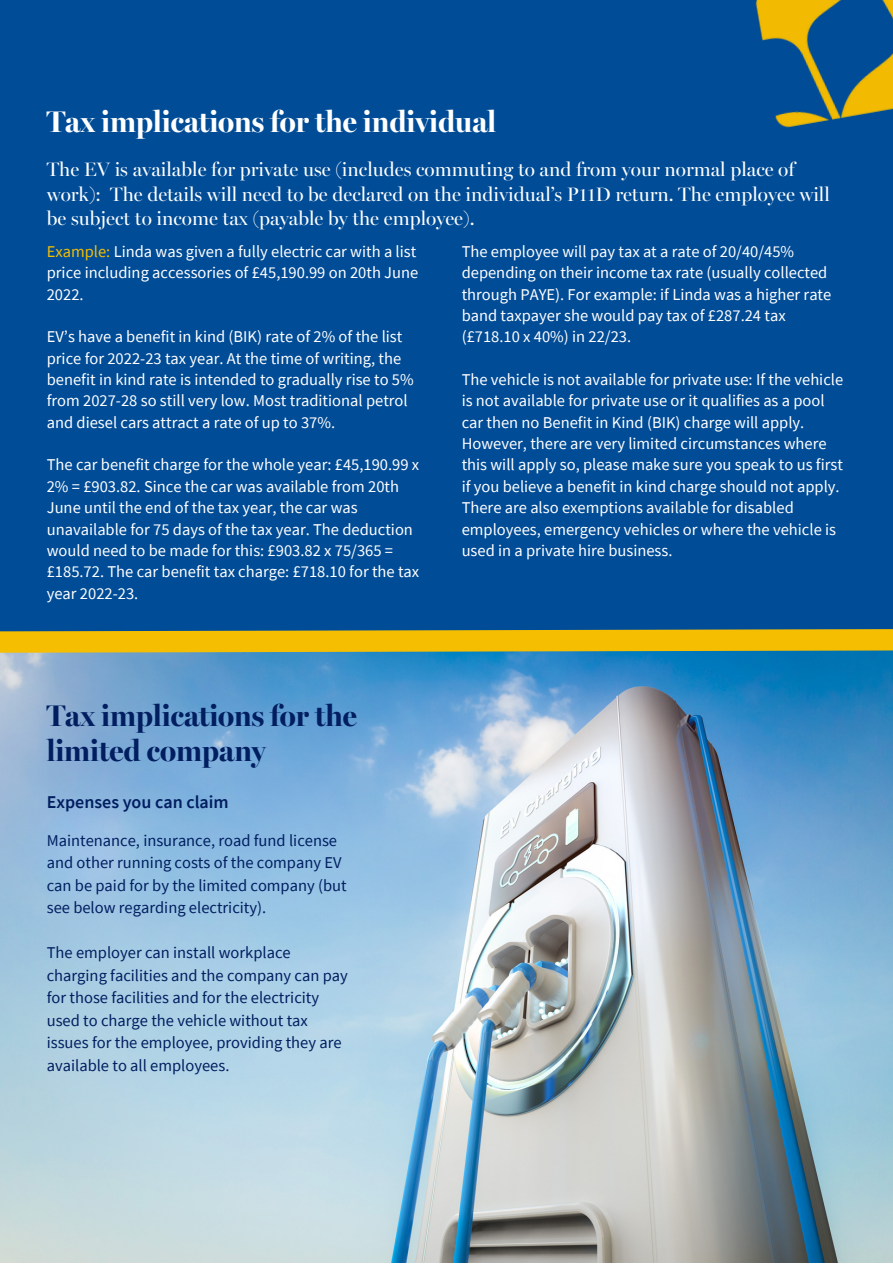
<style>
.page{position:relative;width:893px;height:1264px;background:#fff}
.page>*{position:absolute;margin:0;border:0;box-sizing:border-box;transform-origin:0 0}
.t1{font:700 30px/34.8px "Miller Banner";color:#001e60}
.t2{font:700 30px "Miller Banner";color:#fff}
.t3{font:19.5px/24.8px "Miller Banner";color:#fff}
.t4{font:600 18px "Source Sans Pro";color:#001e60}
.t5{font:16.5px/21.3px "Source Sans Pro";color:#fff}
.t6{font:16.5px/22.5px "Source Sans Pro";color:#001e60}
.s1{color:#f6be00}
</style>
<div class="page">
<div style="left:0;top:0;width:892px;height:1262px;background:#004c97"></div>
<img style="left:755px;top:0;width:137px;height:128px">
<img style="left:0;top:663px;width:892px;height:599px">
<svg style="left:0;top:629px;width:892px;height:34px;background:#aaa846"></svg>
<p class="t2" style="left:47px;top:104px;width:450px">Tax implications for the individual</p>
<p class="t3" style="left:47px;top:157px;width:784px">The EV is available for private use (includes commuting to and from your normal place of work): The details will need to be declared on the individual’s P11D return. The employee will be subject to income tax (payable by the employee).</p>
<p class="t5" style="left:47px;top:240px;width:373px;text-align:justify"><span class="s1">Example:</span> Linda was given a fully electric car with a list price including accessories of £45,190.99 on 20th June 2022.</p>
<p class="t5" style="left:47px;top:326px;width:368px">EV’s have a benefit in kind (BIK) rate of 2% of the list price for 2022-23 tax year. At the time of writing, the benefit in kind rate is intended to gradually rise to 5% from 2027-28 so still very low. Most traditional petrol and diesel cars attract a rate of up to 37%.</p>
<p class="t5" style="left:47px;top:454px;width:374px">The car benefit charge for the whole year: £45,190.99 x 2% = £903.82. Since the car was available from 20th June until the end of the tax year, the car was unavailable for 75 days of the tax year. The deduction would need to be made for this: £903.82 x 75/365 = £185.72. The car benefit tax charge: £718.10 for the tax year 2022-23.</p>
<p class="t1" style="left:47px;top:699px;width:311px">Tax implications for the limited company</p>
<p class="t4" style="left:47px;top:790px;width:183px">Expenses you can claim</p>
<p class="t6" style="left:47px;top:828px;width:301px">Maintenance, insurance, road fund license and other running costs of the company EV can be paid for by the limited company (but see below regarding electricity).</p>
<p class="t6" style="left:47px;top:941px;width:302px">The employer can install workplace charging facilities and the company can pay for those facilities and for the electricity used to charge the vehicle without tax issues for the employee, providing they are available to all employees.</p>
<p class="t5" style="left:461px;top:240px;width:371px">The employee will pay tax at a rate of 20/40/45% depending on their income tax rate (usually collected through PAYE). For example: if Linda was a higher rate band taxpayer she would pay tax of £287.24 tax (£718.10 x 40%) in 22/23.</p>
<p class="t5" style="left:461px;top:368px;width:383px">The vehicle is not available for private use: If the vehicle is not available for private use or it qualifies as a pool car then no Benefit in Kind (BIK) charge will apply.<br>However, there are very limited circumstances where this will apply so, please make sure you speak to us first if you believe a benefit in kind charge should not apply.<br>There are also exemptions available for disabled employees, emergency vehicles or where the vehicle is used in a private hire business.</p>
</div>
